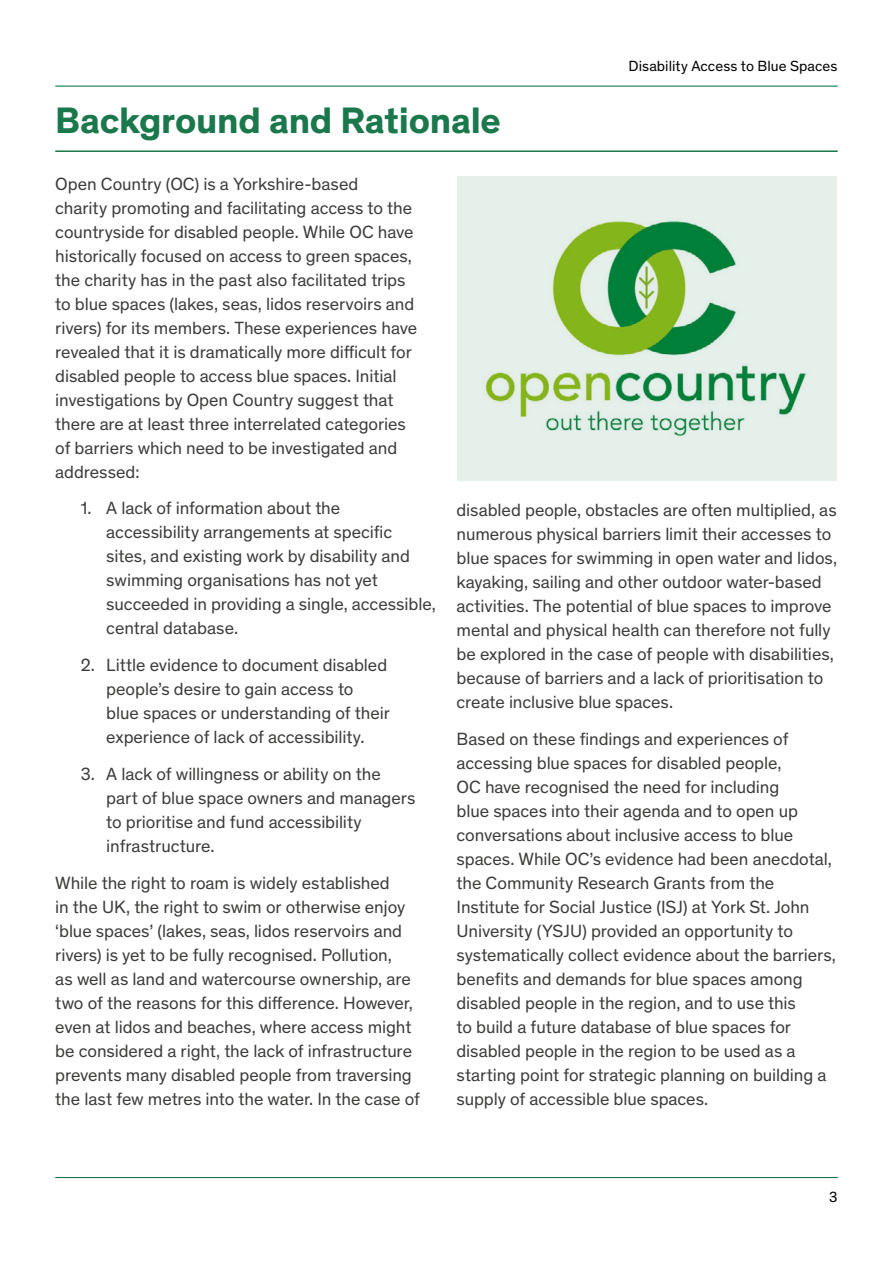
<style>
.page{position:relative;width:893px;height:1263px;background:#fff}
.page>*{position:absolute;margin:0;border:0;box-sizing:border-box;transform-origin:0 0}
.Section_Header{font:700 37.5px "Theinhardt";letter-spacing:-.005em;color:#1a784c}
.t1{font:18px/24px "Theinhardt";letter-spacing:-.005em;color:#3c3c3b}
.t2{font:15px "Theinhardt";letter-spacing:.005em;color:#000}
</style>
<div class="page">
<hr style="left:55px;top:86px;width:783px;height:1px;background:#006938">
<hr style="left:55px;top:1177px;width:783px;height:1px;background:#006938">
<div style="left:457px;top:177px;width:380px;height:304px;background:#e6f0eb"></div>
<hr style="left:55px;top:150px;width:783px;height:2px;background:#1a784c">
<img style="left:485px;top:221px;width:321px;height:216px">
<p class="Section_Header" style="left:55px;top:93px;width:447px">Background and Rationale</p>
<p class="t2" style="left:628px;top:56px;width:211px">Disability Access to Blue Spaces</p>
<p class="t1" style="left:55px;top:171px;width:363px">Open Country (OC) is a Yorkshire-based<br>charity promoting and facilitating access to the countryside for disabled people. While OC have historically focused on access to green spaces, the charity has in the past also facilitated trips to blue spaces (lakes, seas, lidos reservoirs and rivers) for its members. These experiences have revealed that it is dramatically more difficult for disabled people to access blue spaces. Initial investigations by Open Country suggest that there are at least three interrelated categories of barriers which need to be investigated and addressed:</p>
<p class="t1" style="left:106px;top:495px;width:331px;text-indent:-26px">1. A lack of information about the accessibility arrangements at specific sites, and existing work by disability and swimming organisations has not yet succeeded in providing a single, accessible, central database.</p>
<p class="t1" style="left:106px;top:652px;width:285px;text-indent:-26px">2. Little evidence to document disabled people’s desire to gain access to blue spaces or understanding of their experience of lack of accessibility.</p>
<p class="t1" style="left:106px;top:761px;width:311px;text-indent:-26px">3. A lack of willingness or ability on the part of blue space owners and managers to prioritise and fund accessibility infrastructure.</p>
<p class="t1" style="left:55px;top:870px;width:366px">While the right to roam is widely established<br>in the UK, the right to swim or otherwise enjoy ‘blue spaces’ (lakes, seas, lidos reservoirs and rivers) is yet to be fully recognised. Pollution,<br>as well as land and watercourse ownership, are two of the reasons for this difference. However, even at lidos and beaches, where access might be considered a right, the lack of infrastructure prevents many disabled people from traversing the last few metres into the water. In the case of</p>
<p class="t1" style="left:457px;top:497px;width:382px">disabled people, obstacles are often multiplied, as numerous physical barriers limit their accesses to blue spaces for swimming in open water and lidos, kayaking, sailing and other outdoor water-based activities. The potential of blue spaces to improve mental and physical health can therefore not fully be explored in the case of people with disabilities, because of barriers and a lack of prioritisation to create inclusive blue spaces.</p>
<p class="t1" style="left:457px;top:726px;width:381px">Based on these findings and experiences of accessing blue spaces for disabled people,<br>OC have recognised the need for including<br>blue spaces into their agenda and to open up conversations about inclusive access to blue spaces. While OC’s evidence had been anecdotal, the Community Research Grants from the Institute for Social Justice (ISJ) at York St. John University (YSJU) provided an opportunity to systematically collect evidence about the barriers, benefits and demands for blue spaces among disabled people in the region, and to use this<br>to build a future database of blue spaces for disabled people in the region to be used as a starting point for strategic planning on building a supply of accessible blue spaces.</p>
<p class="t2" style="left:829px;top:1186px;width:10px">3</p>
</div>
